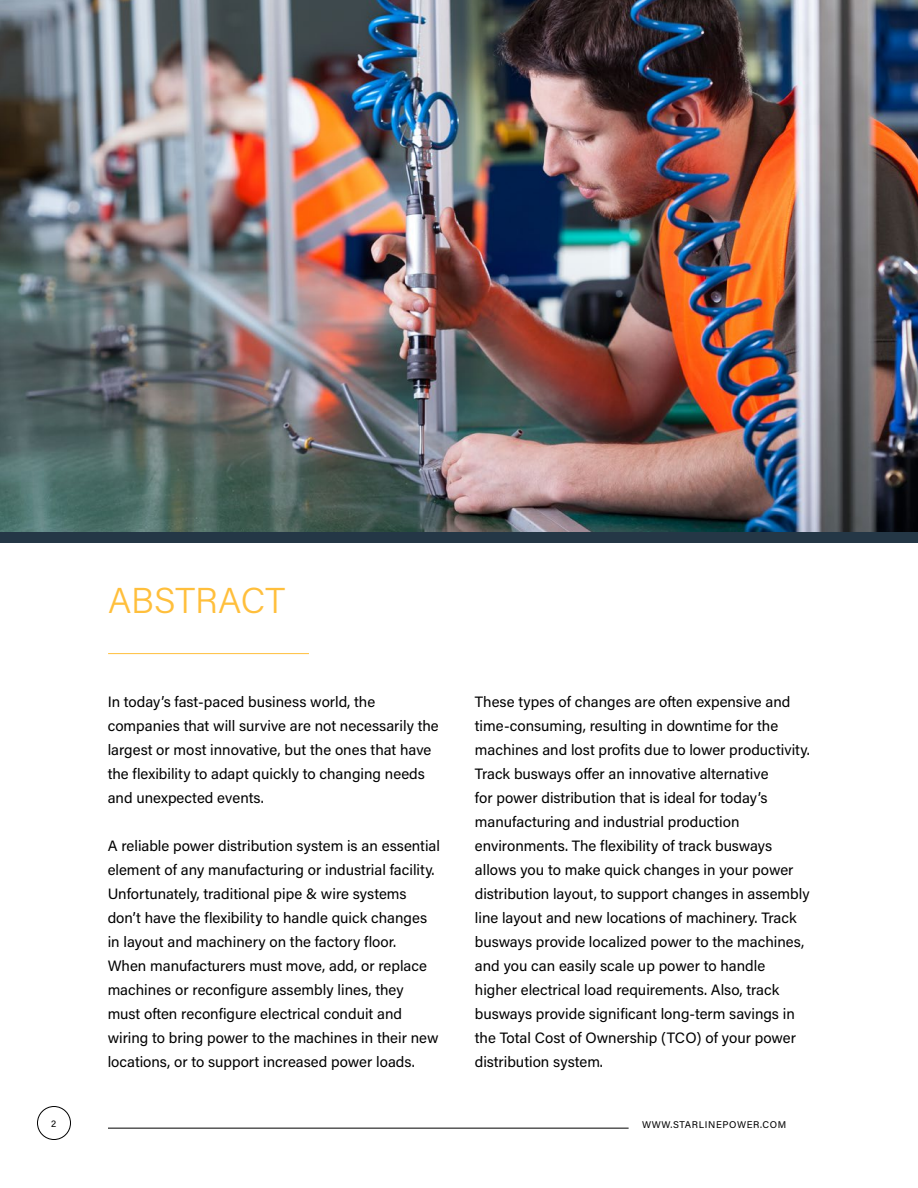
<style>
.page{position:relative;width:918px;height:1188px;background:#fff}
.page>*{position:absolute;margin:0;border:0;box-sizing:border-box;transform-origin:0 0}
.t1{font:300 36px "Acumin Pro";letter-spacing:-.005em;color:#ffbf3c}
.t2{font:15px/24px "Acumin Pro";color:#000}
.t3{font:9.75px "Acumin Pro";letter-spacing:.06em;color:#000}
</style>
<div class="page">
<img style="left:0;top:0;width:918px;height:532px">
<hr style="left:108px;top:653px;width:201px;height:1px;background:#ffbf3c">
<div style="left:0;top:532px;width:918px;height:11px;background:#243746"></div>
<hr style="left:108px;top:1128px;width:521px;height:1px;background:#000">
<div style="left:37px;top:1106px;width:34px;height:34px;border:1px solid #000;border-radius:50%"></div>
<h1 class="t1" style="left:108px;top:575px;width:179px">ABSTRACT</h1>
<p class="t2" style="left:108px;top:689px;width:333px">In today’s fast-paced business world, the companies that will survive are not necessarily the largest or most innovative, but the ones that have the flexibility to adapt quickly to changing needs and unexpected events.</p>
<p class="t2" style="left:108px;top:833px;width:334px">A reliable power distribution system is an essential element of any manufacturing or industrial facility.<br>Unfortunately, traditional pipe &amp; wire systems don’t have the flexibility to handle quick changes in layout and machinery on the factory floor.<br>When manufacturers must move, add, or replace machines or reconfigure assembly lines, they must often reconfigure electrical conduit and wiring to bring power to the machines in their new locations, or to support increased power loads.</p>
<p class="t2" style="left:475px;top:689px;width:336px">These types of changes are often expensive and time-consuming, resulting in downtime for the machines and lost profits due to lower productivity.<br>Track busways offer an innovative alternative<br>for power distribution that is ideal for today’s manufacturing and industrial production environments. The flexibility of track busways allows you to make quick changes in your power distribution layout, to support changes in assembly line layout and new locations of machinery. Track busways provide localized power to the machines, and you can easily scale up power to handle higher electrical load requirements. Also, track busways provide significant long-term savings in the Total Cost of Ownership (TCO) of your power distribution system.</p>
<p class="t3" style="left:51px;top:1116px;width:7px">2</p>
<p class="t3" style="left:642px;top:1118px;width:146px">WWW.STARLINEPOWER.COM</p>
</div>
